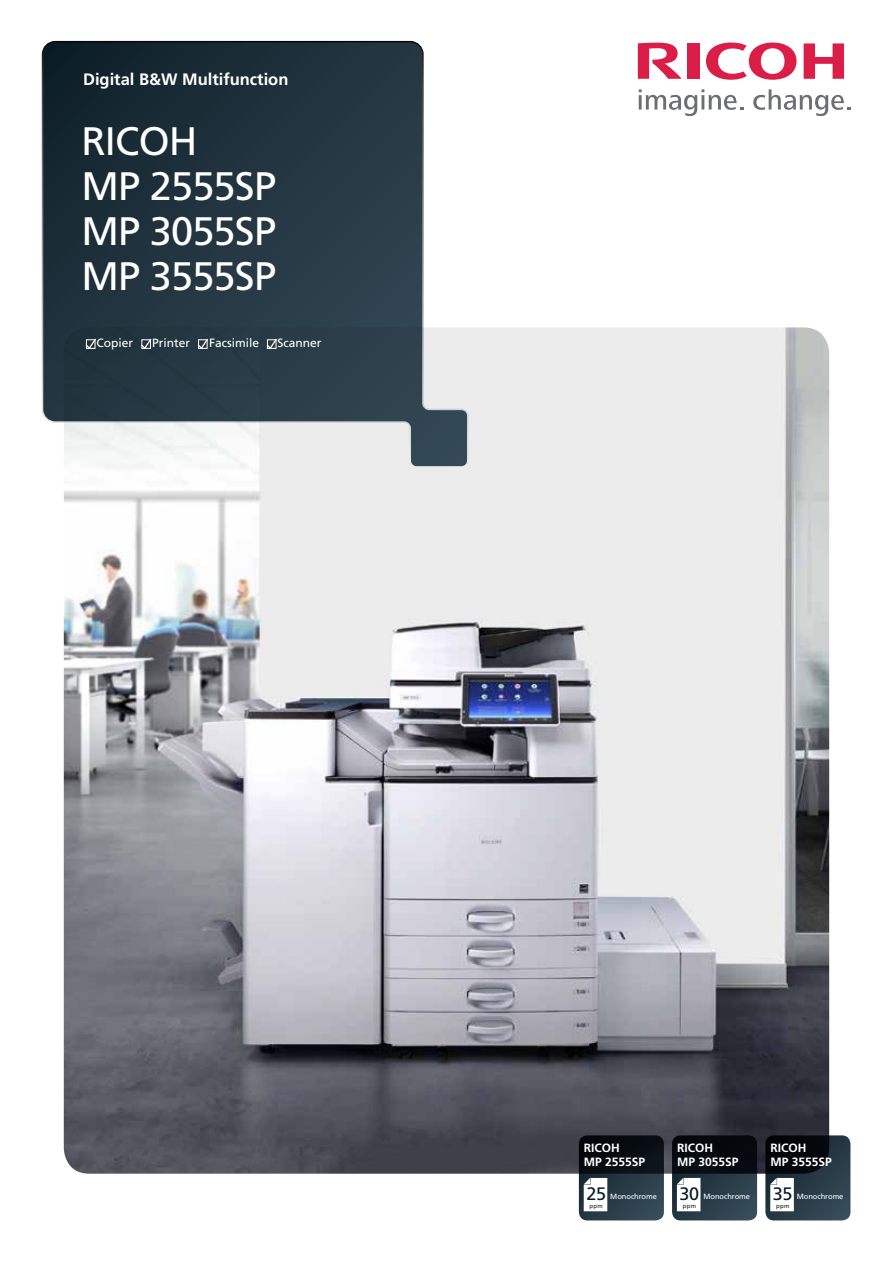
<style>
.page{position:relative;width:893px;height:1263px;background:#fff}
.page>*{position:absolute;margin:0;border:0;box-sizing:border-box;transform-origin:0 0}
.t1{font:39.75px/45px "Frutiger LT Std";letter-spacing:-.02em;color:#fff}
.t2{font:18px "Frutiger LT Std";color:#071a24}
.t3{font:700 16.5px "Frutiger LT Std";color:#fff}
.t4{font:700 12px/13.5px "Frutiger LT Std";color:#fff}
.t5{font:12px "Frutiger LT Std";color:#fff}
.t6{font:7.5px "Frutiger LT Std";letter-spacing:-.005em;color:#fff}
.t7{font:6px "Frutiger LT Std";letter-spacing:.06em;color:#071a24}
</style>
<div class="page">
<img style="left:64px;top:327px;width:765px;height:847px">
<svg style="left:672px;top:1135px;width:85px;height:85px;background:#18242c"></svg>
<svg style="left:41px;top:40px;width:428px;height:428px;background:#4b5a63"></svg>
<svg style="left:677px;top:1178px;width:23px;height:33px"></svg>
<svg style="left:706px;top:43px;width:90px;height:37px"></svg>
<svg style="left:804px;top:43px;width:40px;height:36px"></svg>
<div style="left:687px;top:43px;width:12px;height:36px;background:#da1e48"></div>
<svg style="left:638px;top:43px;width:44px;height:36px"></svg>
<svg style="left:639px;top:89px;width:104px;height:27px"></svg>
<svg style="left:753px;top:89px;width:97px;height:27px"></svg>
<svg style="left:197px;top:338px;width:12px;height:12px"></svg>
<div style="left:198px;top:340px;width:9px;height:9px;border:1px solid #fff"></div>
<svg style="left:140px;top:338px;width:12px;height:12px"></svg>
<div style="left:142px;top:340px;width:9px;height:9px;border:1px solid #fff"></div>
<svg style="left:85px;top:338px;width:12px;height:12px"></svg>
<div style="left:86px;top:340px;width:9px;height:9px;border:1px solid #fff"></div>
<svg style="left:266px;top:338px;width:12px;height:12px"></svg>
<div style="left:267px;top:340px;width:9px;height:9px;border:1px solid #fff"></div>
<svg style="left:765px;top:1135px;width:85px;height:85px;background:#1c2a33"></svg>
<svg style="left:770px;top:1178px;width:24px;height:33px"></svg>
<svg style="left:579px;top:1135px;width:85px;height:85px;background:#19262e"></svg>
<svg style="left:584px;top:1178px;width:23px;height:33px"></svg>
<h3 class="t3" style="left:83px;top:70px;width:207px">Digital B&amp;W Multifunction</h3>
<h1 class="t1" style="left:81px;top:119px;width:196px">RICOH<br>MP 2555SP<br>MP 3055SP<br>MP 3555SP</h1>
<p class="t5" style="left:96px;top:336px;width:38px">Copier</p>
<p class="t5" style="left:152px;top:336px;width:40px">Printer</p>
<p class="t5" style="left:209px;top:336px;width:52px">Facsimile</p>
<p class="t5" style="left:277px;top:336px;width:46px">Scanner</p>
<p class="t4" style="left:584px;top:1141px;width:63px">RICOH<br>MP 2555SP</p>
<p class="t7" style="left:589px;top:1203px;width:15px">ppm</p>
<p class="t4" style="left:677px;top:1141px;width:63px">RICOH<br>MP 3055SP</p>
<p class="t7" style="left:683px;top:1203px;width:15px">ppm</p>
<p class="t4" style="left:770px;top:1141px;width:63px">RICOH<br>MP 3555SP</p>
<p class="t7" style="left:776px;top:1203px;width:15px">ppm</p>
<h2 class="t2" style="left:586px;top:1183px;width:21px">25</h2>
<p class="t6" style="left:610px;top:1191px;width:48px">Monochrome</p>
<h2 class="t2" style="left:773px;top:1183px;width:21px">35</h2>
<h2 class="t2" style="left:680px;top:1183px;width:21px">30</h2>
<p class="t6" style="left:703px;top:1191px;width:48px">Monochrome</p>
<p class="t6" style="left:797px;top:1191px;width:48px">Monochrome</p>
</div>
